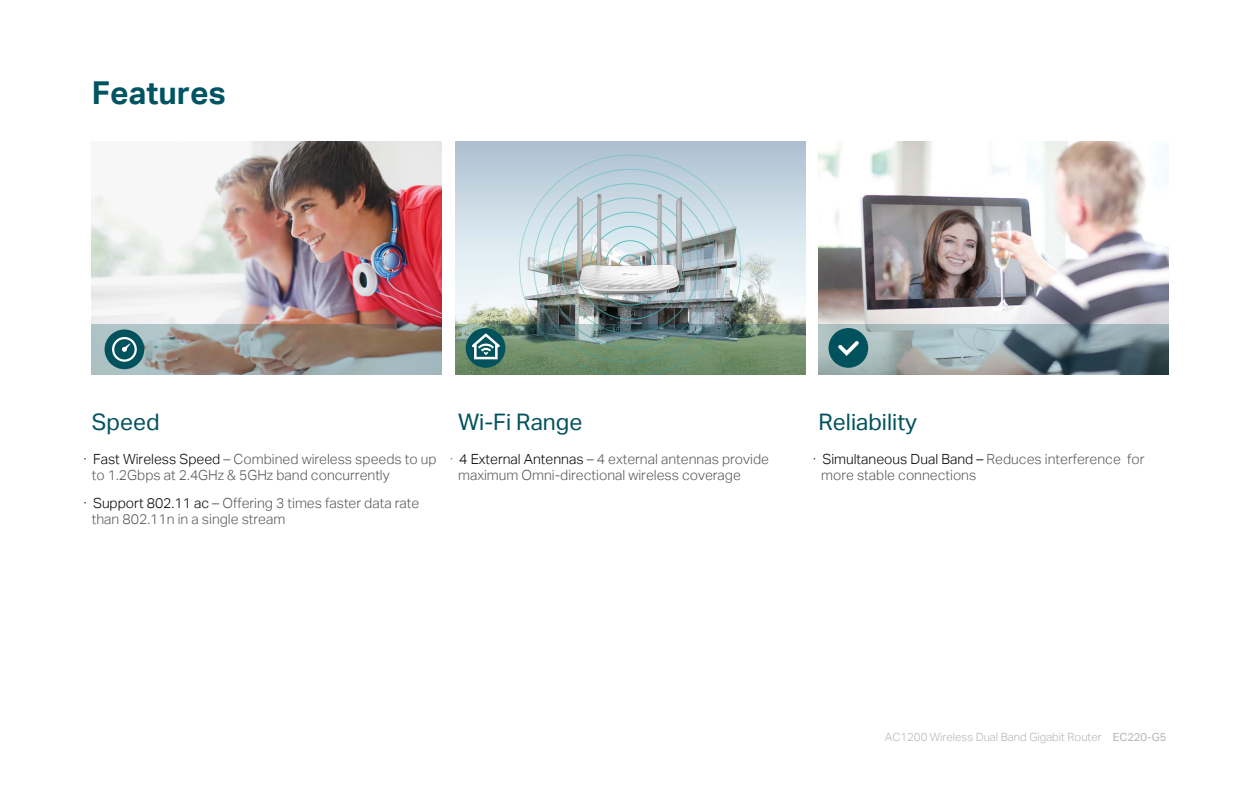
<style>
.page{position:relative;width:1260px;height:788px;background:#fff}
.page>*{position:absolute;margin:0;border:0;box-sizing:border-box;transform-origin:0 0}
.t1{font:31.5px "TP Link Aktiv Bold";color:#005361}
.t2{font:22.75px "TP Link Aktiv Regular";color:#02525e}
.t3{font:14px/15.8px "TP Link Aktiv Light";color:#585757}
.t4{font:11.38px "TP Link Aktiv Light";color:#b5b5b5}
.s1{color:#040000}
.s2{color:#060001}
.s3{font-family:"TP Link Aktiv Regular";font-size:11.2px}
</style>
<div class="page">
<img style="left:92px;top:141px;width:350px;height:183px">
<svg style="left:92px;top:324px;width:350px;height:50px;background:#969088"></svg>
<div style="left:105px;top:329px;width:39px;height:40px;background:#02525e;border-radius:50%"></div>
<svg style="left:112px;top:337px;width:25px;height:25px"></svg>
<img style="left:455px;top:141px;width:350px;height:183px">
<img style="left:519px;top:155px;width:222px;height:169px">
<svg style="left:455px;top:324px;width:350px;height:50px;background:#6a876e"></svg>
<div style="left:466px;top:328px;width:39px;height:40px;background:#02525e;border-radius:50%"></div>
<svg style="left:471px;top:333px;width:29px;height:26px"></svg>
<img style="left:819px;top:141px;width:350px;height:183px">
<svg style="left:819px;top:324px;width:350px;height:50px;background:#86979c"></svg>
<div style="left:829px;top:328px;width:39px;height:40px;background:#02525e;border-radius:50%"></div>
<svg style="left:838px;top:341px;width:21px;height:15px"></svg>
<img style="left:578px;top:194px;width:103px;height:103px">
<h1 class="t1" style="left:92px;top:75px;width:135px">Features</h1>
<h2 class="t2" style="left:92px;top:408px;width:69px">Speed</h2>
<h2 class="t2" style="left:458px;top:408px;width:126px">Wi-Fi Range</h2>
<h2 class="t2" style="left:819px;top:408px;width:100px">Reliability</h2>
<p class="t3" style="left:821px;top:451px;width:325px;text-indent:-8px"><span class="s1">· Simultaneous Dual Band –</span> Reduces interference for more stable connections</p>
<p class="t3" style="left:92px;top:451px;width:346px;text-indent:-8px"><span class="s2">· Fast Wireless Speed</span> – Combined wireless speeds to up to 1.2Gbps at 2.4GHz &amp; 5GHz band concurrently</p>
<p class="t3" style="left:92px;top:495px;width:329px;text-indent:-8px"><span class="s2">· Support 802.11 ac</span> – Offering 3 times faster data rate than 802.11n in a single stream</p>
<p class="t3" style="left:458px;top:451px;width:312px;text-indent:-8px">· <span class="s2">4 External Antennas</span> – 4 external antennas provide maximum Omni-directional wireless coverage</p>
<p class="t4" style="left:885px;top:730px;width:283px">AC1200 Wireless Dual Band Gigabit Router <span class="s3">EC220-G5</span></p>
</div>
